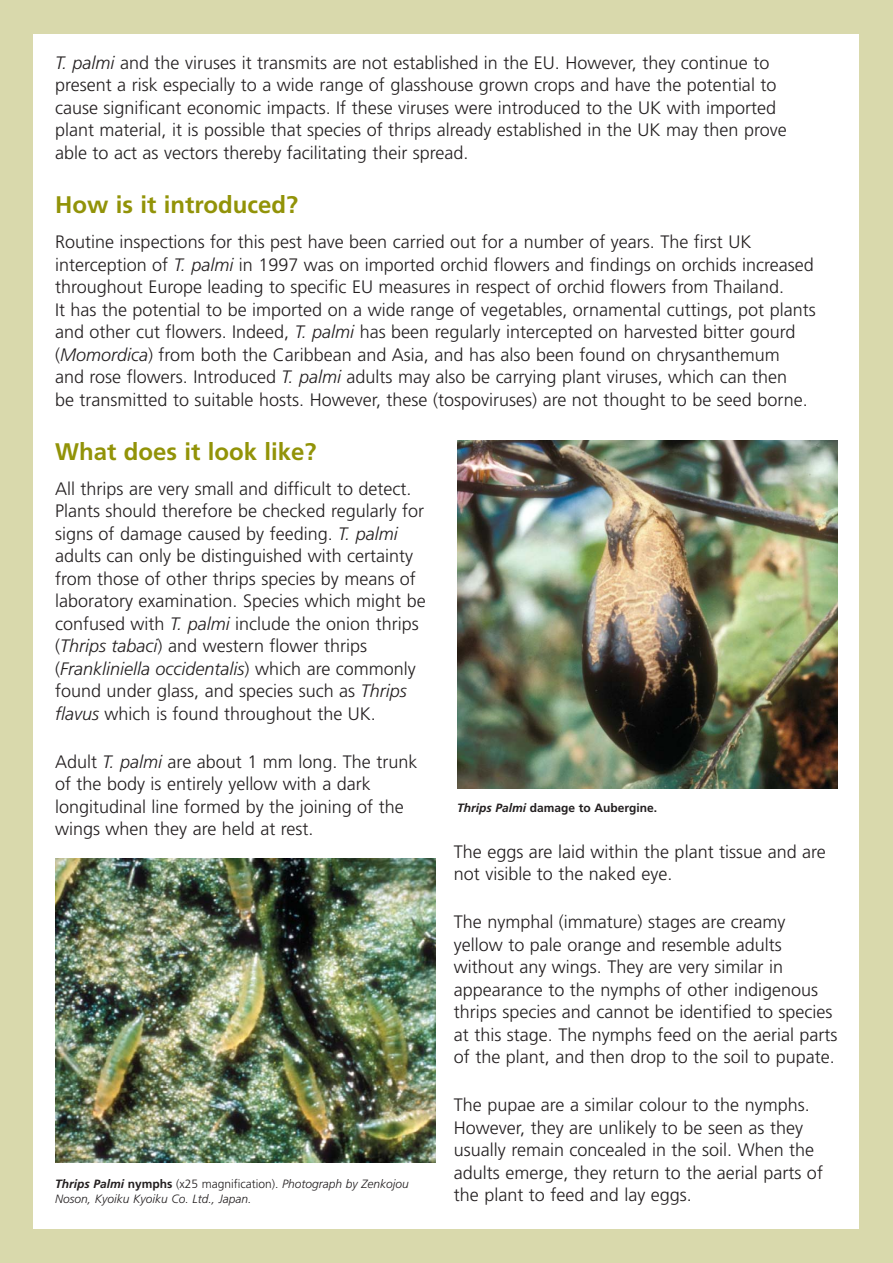
<style>
.page{position:relative;width:893px;height:1263px;background:#fff}
.page>*{position:absolute;margin:0;border:0;box-sizing:border-box;transform-origin:0 0}
.t1{font:700 24px "Frutiger";color:#929308}
.t2{font:300 18px/22.5px "Frutiger";color:#231f20}
.t3{font:italic 300 12px/15px "Frutiger";color:#231f20}
.t4{font:700 12px "Frutiger";color:#231f20}
.s1{font-style:italic}
.s2{font-weight:700}
.s3{font-weight:700;font-style:normal}
.s4{font-style:normal}
</style>
<div class="page">
<div style="left:0;top:0;width:892px;height:1263px;background:#d9d9ac"></div>
<div style="left:34px;top:34px;width:825px;height:1195px;background:#fff"></div>
<img style="left:55px;top:859px;width:381px;height:304px">
<img style="left:457px;top:441px;width:380px;height:348px">
<p class="t2" style="left:55px;top:53px;width:733px"><span class="s1">T. palmi</span> and the viruses it transmits are not established in the EU. However, they continue to present a risk especially to a wide range of glasshouse grown crops and have the potential to cause significant economic impacts. If these viruses were introduced to the UK with imported plant material, it is possible that species of thrips already established in the UK may then prove able to act as vectors thereby facilitating their spread.</p>
<h1 class="t1" style="left:55px;top:195px;width:244px">How is it introduced?</h1>
<p class="t2" style="left:55px;top:232px;width:762px">Routine inspections for this pest have been carried out for a number of years. The first UK interception of <span class="s1">T. palmi</span> in 1997 was on imported orchid flowers and findings on orchids increased throughout Europe leading to specific EU measures in respect of orchid flowers from Thailand.<br>It has the potential to be imported on a wide range of vegetables, ornamental cuttings, pot plants and other cut flowers. Indeed, <span class="s1">T. palmi</span> has been regularly intercepted on harvested bitter gourd (<span class="s1">Momordica</span>) from both the Caribbean and Asia, and has also been found on chrysanthemum<br>and rose flowers. Introduced <span class="s1">T. palmi</span> adults may also be carrying plant viruses, which can then<br>be transmitted to suitable hosts. However, these (tospoviruses) are not thought to be seed borne.</p>
<h1 class="t1" style="left:55px;top:442px;width:263px">What does it look like?</h1>
<p class="t2" style="left:55px;top:479px;width:372px">All thrips are very small and difficult to detect.<br>Plants should therefore be checked regularly for signs of damage caused by feeding. <span class="s1">T. palmi </span>adults can only be distinguished with certainty from those of other thrips species by means of laboratory examination. Species which might be confused with <span class="s1">T. palmi</span> include the onion thrips (<span class="s1">Thrips tabaci</span>) and western flower thrips (<span class="s1">Frankliniella occidentalis</span>) which are commonly found under glass, and species such as <span class="s1">Thrips flavus</span> which is found throughout the UK.</p>
<p class="t2" style="left:55px;top:752px;width:364px">Adult <span class="s1">T. palmi</span> are about 1 mm long. The trunk of the body is entirely yellow with a dark longitudinal line formed by the joining of the wings when they are held at rest.</p>
<p class="t2" style="left:454px;top:842px;width:373px">The eggs are laid within the plant tissue and are not visible to the naked eye.</p>
<p class="t2" style="left:454px;top:912px;width:385px">The nymphal (immature) stages are creamy yellow to pale orange and resemble adults without any wings. They are very similar in appearance to the nymphs of other indigenous thrips species and cannot be identified to species at this stage. The nymphs feed on the aerial parts of the plant, and then drop to the soil to pupate.</p>
<p class="t2" style="left:454px;top:1095px;width:370px">The pupae are a similar colour to the nymphs.<br>However, they are unlikely to be seen as they usually remain concealed in the soil. When the adults emerge, they return to the aerial parts of the plant to feed and lay eggs.</p>
<p class="t4" style="left:457px;top:803px;width:202px"><span class="s1">Thrips Palmi</span> damage to Aubergine.</p>
<p class="t3" style="left:55px;top:1177px;width:355px"><span class="s2">Thrips Palmi</span> <span class="s3">nymphs</span> <span class="s4">(x25 magnification).</span> Photograph by Zenkojou<br>Noson, Kyoiku Kyoiku Co. Ltd., Japan.</p>
</div>
